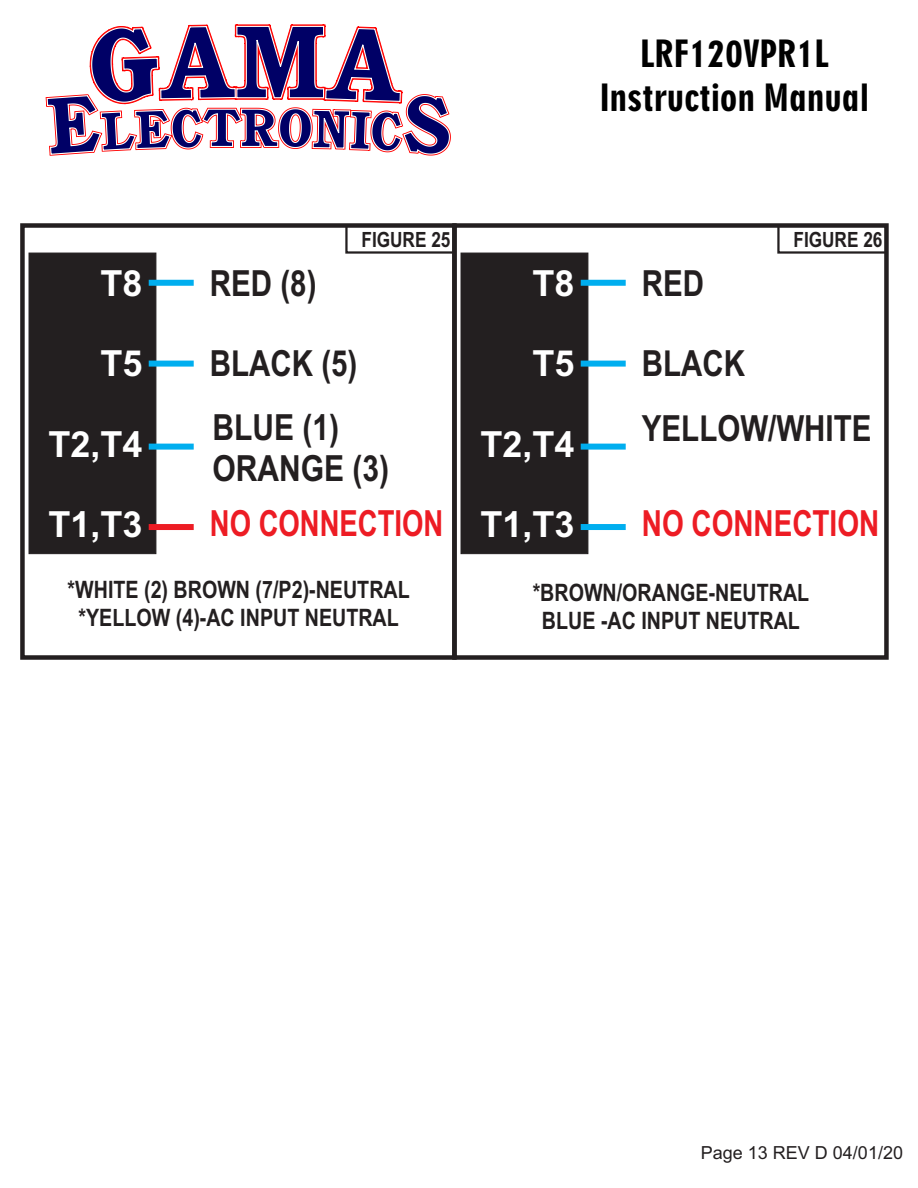
<style>
.page{position:relative;width:918px;height:1188px;background:#fff}
.page>*{position:absolute;margin:0;border:0;box-sizing:border-box;transform-origin:0 0}
.t1{font:700 36px/63.3px "Arial Narrow";color:#231f20}
.t2{font:700 36px "Arial";color:#fff}
.t3{font:36px/43.5px "Geometric 706 BT Black Condensed B";color:#000;text-align:center}
.t4{font:700 36px "Arial Narrow";color:#ed1c24;scale:.93 1}
.t5{font:700 36px "Arial Narrow";color:#ed1c24;scale:.95 1}
.t6{font:700 24px/27.5px "Arial Narrow";color:#231f20;text-align:center}
.t7{font:700 21px "Arial Narrow";color:#231f20}
.t8{font:18px "Arial";color:#231f20}
</style>
<div class="page">
<div style="left:20px;top:223px;width:437px;height:437px;border:4px solid #231f20"></div>
<div style="left:345px;top:224px;width:111px;height:30px;border:2px solid #231f20"></div>
<div style="left:28px;top:252px;width:129px;height:302px;background:#231f20"></div>
<div style="left:149px;top:280px;width:45px;height:6px;background:#00aeef"></div>
<div style="left:149px;top:361px;width:45px;height:6px;background:#00aeef"></div>
<div style="left:149px;top:444px;width:45px;height:6px;background:#00aeef"></div>
<div style="left:149px;top:524px;width:45px;height:6px;background:#ed1c24"></div>
<svg style="left:46px;top:24px;width:405px;height:132px"></svg>
<div style="left:452px;top:223px;width:437px;height:437px;border:4px solid #231f20"></div>
<div style="left:777px;top:224px;width:111px;height:30px;border:2px solid #231f20"></div>
<div style="left:460px;top:252px;width:129px;height:302px;background:#231f20"></div>
<div style="left:581px;top:280px;width:45px;height:6px;background:#00aeef"></div>
<div style="left:581px;top:361px;width:45px;height:6px;background:#00aeef"></div>
<div style="left:581px;top:444px;width:45px;height:6px;background:#00aeef"></div>
<div style="left:581px;top:524px;width:45px;height:6px;background:#00aeef"></div>
<h1 class="t3" style="left:600px;top:36px;width:271px">LRF120VPR1L<br>Instruction Manual</h1>
<p class="t7" style="left:362px;top:231px;width:90px">FIGURE 25</p>
<p class="t7" style="left:794px;top:231px;width:90px">FIGURE 26</p>
<h1 class="t2" style="left:100px;top:270px;width:44px">T8</h1>
<h1 class="t1" style="left:210px;top:255px;width:108px">RED (8)</h1>
<h1 class="t2" style="left:532px;top:270px;width:44px">T8</h1>
<h1 class="t1" style="left:642px;top:255px;width:64px">RED</h1>
<h1 class="t2" style="left:100px;top:350px;width:44px">T5</h1>
<h1 class="t2" style="left:48px;top:430px;width:96px">T2,T4</h1>
<h1 class="t2" style="left:48px;top:511px;width:96px">T1,T3</h1>
<h1 class="t1" style="left:210px;top:336px;width:149px">BLACK (5)<br>BLUE (1)</h1>
<h1 class="t1" style="left:213px;top:440px;width:178px">ORANGE (3)</h1>
<h1 class="t4" style="left:210px;top:510px;width:252px">NO CONNECTION</h1>
<h1 class="t2" style="left:532px;top:350px;width:44px">T5</h1>
<h1 class="t2" style="left:480px;top:430px;width:96px">T2,T4</h1>
<h1 class="t2" style="left:480px;top:511px;width:96px">T1,T3</h1>
<h1 class="t1" style="left:642px;top:335px;width:231px;line-height:64.3px">BLACK<br>YELLOW/WHITE</h1>
<h1 class="t5" style="left:642px;top:510px;width:251px">NO CONNECTION</h1>
<p class="t6" style="left:68px;top:578px;width:344px">*WHITE (2) BROWN (7/P2)-NEUTRAL *YELLOW (4)-AC INPUT NEUTRAL</p>
<p class="t6" style="left:533px;top:581px;width:278px">*BROWN/ORANGE-NEUTRAL<br>BLUE -AC INPUT NEUTRAL</p>
<p class="t8" style="left:701px;top:1146px;width:204px">Page 13 REV D 04/01/20</p>
</div>
